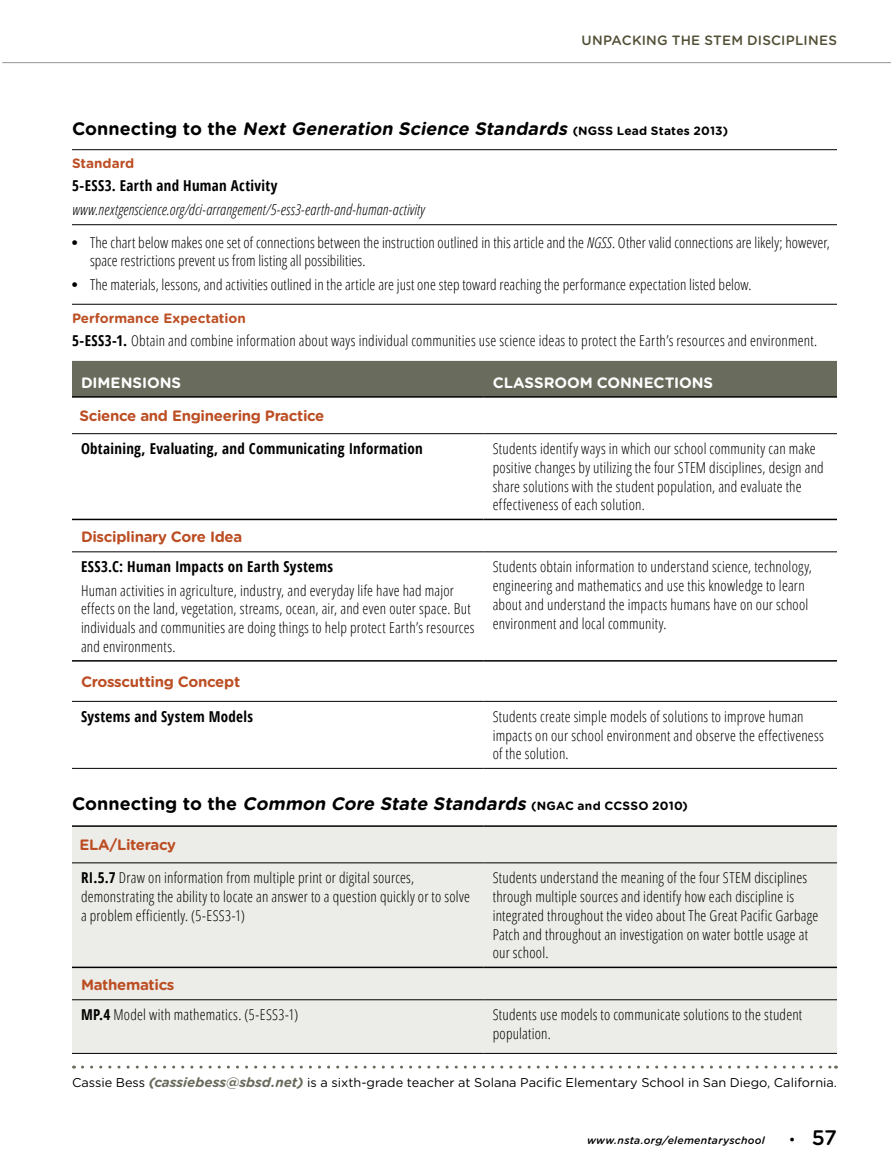
<style>
.page{position:relative;width:891px;height:1175px;background:#fff}
.page>*{position:absolute;margin:0;border:0;box-sizing:border-box;transform-origin:0 0}
.t1{font:500 21px "Gotham Rounded";color:#000}
.t2{font:italic 700 18px "Gotham Rounded";color:#000}
.t3{font:300 15px/18.8px "Open Sans Condensed";letter-spacing:.015em;color:#000}
.t4{font:700 15px "Open Sans Condensed";letter-spacing:.02em;color:#000}
.t5{font:700 15px "Gotham Rounded";letter-spacing:-.02em;color:#bc4e24}
.t6{font:italic 300 15px "Open Sans Condensed";letter-spacing:.015em;color:#000}
.t7{font:700 15px "Gotham Rounded";letter-spacing:-.005em;color:#fff}
.t8{font:700 13.5px "Gotham Rounded";color:#bc4e24}
.t9{font:500 13.5px "Gotham Rounded";letter-spacing:.015em;color:#525036}
.t10{font:12.75px "Gotham Rounded";color:#000}
.t11{font:italic 500 10.5px "Gotham Rounded";letter-spacing:.025em;color:#000}
.s1{font-style:normal}
.s2{font-style:normal;font-size:12px}
.s3{font-family:"Helvetica LT Std";font-weight:400}
.s4{font-style:italic}
.s5{font-weight:700}
.s6{font-weight:700;font-style:italic;font-size:13.5px;color:#696b5c}
.s7{font-family:"Horley Old Style MT Std";font-weight:700;font-size:13.5px}
</style>
<div class="page">
<hr style="left:2px;top:62px;width:889px;height:1px;background:#939598">
<hr style="left:72px;top:149px;width:765px;height:1px;background:#000">
<hr style="left:72px;top:224px;width:765px;height:1px;background:#000">
<hr style="left:72px;top:304px;width:765px;height:1px;background:#000">
<div style="left:72px;top:361px;width:765px;height:35px;background:#696b5c"></div>
<svg style="left:72px;top:434px;width:765px;height:334px"></svg>
<hr style="left:72px;top:433px;width:412px;height:1px;background:#000">
<hr style="left:484px;top:433px;width:353px;height:1px;background:#000">
<hr style="left:72px;top:518px;width:412px;height:2px;background:#000">
<hr style="left:484px;top:518px;width:353px;height:2px;background:#000">
<hr style="left:72px;top:551px;width:412px;height:1px;background:#000">
<hr style="left:484px;top:551px;width:353px;height:1px;background:#000">
<hr style="left:72px;top:660px;width:412px;height:1px;background:#000">
<hr style="left:484px;top:660px;width:353px;height:1px;background:#000">
<hr style="left:72px;top:701px;width:412px;height:1px;background:#000">
<hr style="left:484px;top:701px;width:353px;height:1px;background:#000">
<hr style="left:72px;top:396px;width:412px;height:2px;background:#000">
<hr style="left:484px;top:396px;width:353px;height:2px;background:#000">
<hr style="left:72px;top:768px;width:412px;height:1px;background:#000">
<hr style="left:484px;top:768px;width:353px;height:1px;background:#000">
<div style="left:72px;top:826px;width:765px;height:227px;background:#ecece8"></div>
<hr style="left:72px;top:825px;width:412px;height:1px;background:#000">
<hr style="left:484px;top:825px;width:353px;height:1px;background:#000">
<hr style="left:72px;top:862px;width:412px;height:1px;background:#000">
<hr style="left:484px;top:862px;width:353px;height:1px;background:#000">
<hr style="left:72px;top:966px;width:412px;height:2px;background:#000">
<hr style="left:484px;top:966px;width:353px;height:2px;background:#000">
<hr style="left:72px;top:999px;width:412px;height:1px;background:#000">
<hr style="left:484px;top:999px;width:353px;height:1px;background:#000">
<hr style="left:72px;top:1053px;width:412px;height:1px;background:#000">
<hr style="left:484px;top:1053px;width:353px;height:1px;background:#000">
<svg style="left:82px;top:1065px;width:755px;height:3px"></svg>
<p class="t9" style="left:581px;top:31px;width:257px">UNPACKING THE STEM DISCIPLINES</p>
<p class="t2" style="left:72px;top:115px;width:658px"><span class="s1">Connecting to the</span> NextGeneration Science Standards<span class="s2">(NGSS Lead States 2013)</span></p>
<p class="t8" style="left:72px;top:153px;width:64px">Standard</p>
<p class="t4" style="left:72px;top:175px;width:207px">5-ESS3. Earth and Human Activity</p>
<p class="t6" style="left:72px;top:199px;width:354px">www.nextgenscience.org/dci-arrangement/5-ess3-earth-and-human-activity</p>
<p class="t3" style="left:90px;top:233px;width:741px;line-height:18px;text-indent:-18px"><span class="s3">•</span> The chart below makes one set of connections between the instruction outlined in this article and the <span class="s4">NGSS</span>. Other valid connections are likely; however, space restrictions prevent us from listing all possibilities.</p>
<p class="t3" style="left:72px;top:274px;width:681px"><span class="s3">•</span> The materials, lessons, and activities outlined in the article are just one step toward reaching the performance expectation listed below.</p>
<p class="t8" style="left:72px;top:308px;width:176px">Performance Expectation</p>
<p class="t3" style="left:72px;top:330px;width:747px"><span class="s5">5-ESS3-1.</span> Obtain and combine information about ways individual communities use science ideas to protect the Earth’s resources and environment.</p>
<p class="t7" style="left:81px;top:371px;width:102px">DIMENSIONS</p>
<p class="t7" style="left:493px;top:371px;width:222px">CLASSROOM CONNECTIONS</p>
<p class="t5" style="left:80px;top:405px;width:247px">Science and Engineering Practice</p>
<p class="t4" style="left:81px;top:438px;width:343px">Obtaining, Evaluating, and Communicating Information</p>
<p class="t3" style="left:493px;top:439px;width:333px">Students identify ways in which our school community can make positive changes by utilizing the four STEM disciplines, design and share solutions with the student population, and evaluate the effectiveness of each solution.</p>
<p class="t5" style="left:81px;top:525px;width:163px">Disciplinary Core Idea</p>
<p class="t4" style="left:81px;top:556px;width:254px">ESS3.C: Human Impacts on Earth Systems</p>
<p class="t3" style="left:81px;top:580px;width:395px">Human activities in agriculture, industry, and everyday life have had major effects on the land, vegetation, streams, ocean, air, and even outer space. But individuals and communities are doing things to help protect Earth’s resources and environments.</p>
<p class="t3" style="left:493px;top:557px;width:321px">Students obtain information to understand science, technology, engineering and mathematics and use this knowledge to learn about and understand the impacts humans have on our school environment and local community.</p>
<p class="t5" style="left:81px;top:671px;width:161px">Crosscutting Concept</p>
<p class="t4" style="left:81px;top:706px;width:174px">Systems and System Models</p>
<p class="t3" style="left:493px;top:706px;width:333px">Students create simple models of solutions to improve human impacts on our school environment and observe the effectiveness of the solution.</p>
<p class="t2" style="left:72px;top:790px;width:617px"><span class="s1">Connecting to the</span> Common Core State Standards<span class="s2">(NGAC and CCSSO 2010)</span></p>
<p class="t5" style="left:80px;top:834px;width:98px">ELA/Literacy</p>
<p class="t3" style="left:81px;top:868px;width:391px"><span class="s5">RI.5.7</span> Draw on information from multiple print or digital sources, demonstrating the ability to locate an answer to a question quickly or to solve a problem efficiently. (5-ESS3-1)</p>
<p class="t3" style="left:493px;top:868px;width:327px">Students understand the meaning of the four STEM disciplines through multiple sources and identify how each discipline is integrated throughout the video about The Great Pacific Garbage Patch and throughout an investigation on water bottle usage at our school.</p>
<p class="t5" style="left:81px;top:973px;width:95px">Mathematics</p>
<p class="t3" style="left:81px;top:1005px;width:219px"><span class="s5">MP.4</span> Model with mathematics. (5-ESS3-1)</p>
<p class="t3" style="left:493px;top:1005px;width:311px">Students use models to communicate solutions to the student population.</p>
<p class="t10" style="left:72px;top:1073px;width:767px">Cassie Bess <span class="s6">(cassiebess@sbsd.net)</span> is a sixth-grade teacher at Solana Pacific Elementary School in San Diego, California.</p>
<p class="t11" style="left:587px;top:1132px;width:179px">www.nsta.org/elementaryschool</p>
<h1 class="t1" style="left:790px;top:1122px;width:49px"><span class="s7">•</span> 57</h1>
</div>
